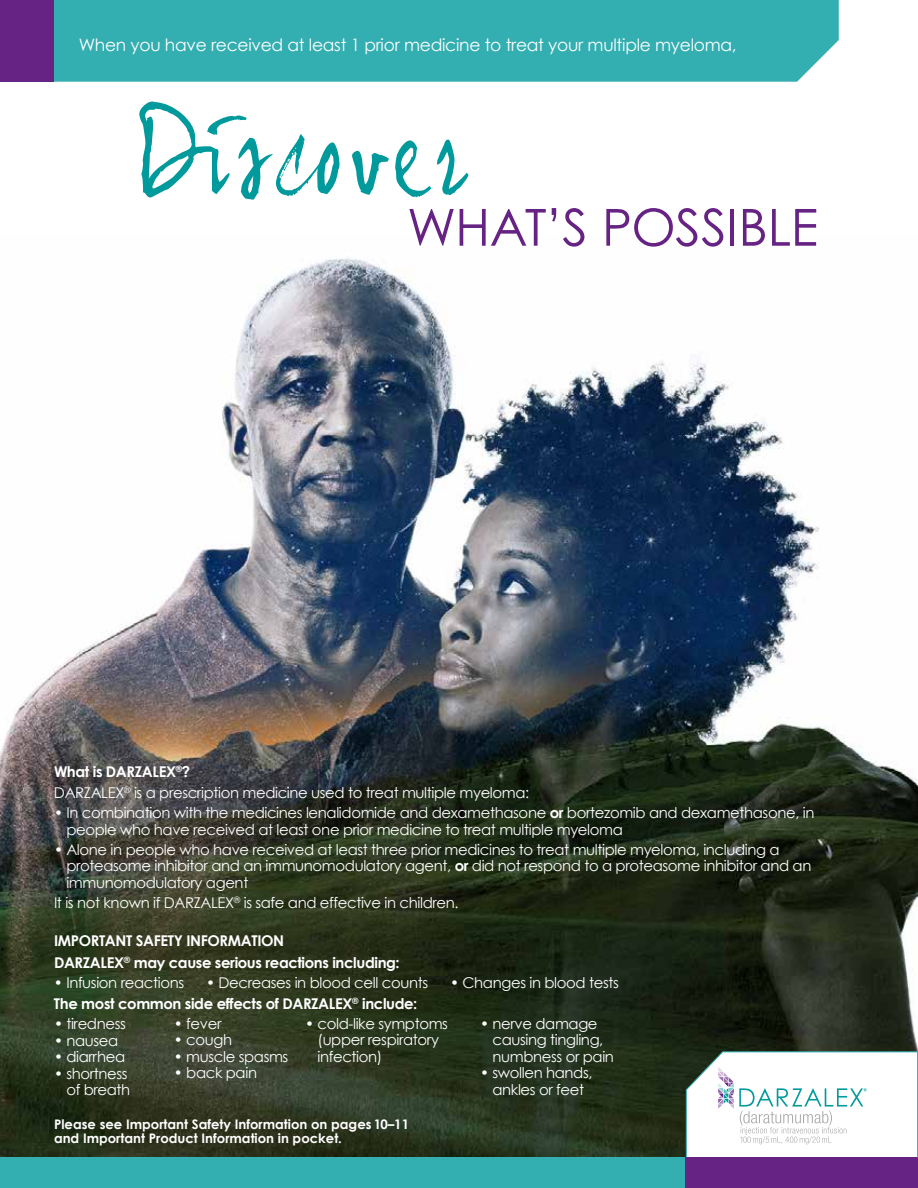
<style>
.page{position:relative;width:918px;height:1188px;background:#fff}
.page>*{position:absolute;margin:0;border:0;box-sizing:border-box;transform-origin:0 0}
.t1{font:51.15px "Century Gothic";letter-spacing:-.01em;color:#662383}
.t2{font:17.1px "Century Gothic";letter-spacing:-.015em;color:#fff}
.t3{font:14.85px/16.5px "Century Gothic";letter-spacing:-.025em;color:#fff}
.t4{font:700 14.85px/21.3px "Century Gothic";letter-spacing:-.025em;color:#fff}
.t5{font:700 13.2px/14.9px "Century Gothic";color:#fff}
.s1{font-weight:700}
</style>
<div class="page">
<img style="left:0;top:257px;width:918px;height:901px">
<div style="left:54px;top:0;width:785px;height:82px;background:#33aeb1"></div>
<div style="left:0;top:0;width:54px;height:82px;background:#662383"></div>
<svg style="left:139px;top:102px;width:330px;height:98px"></svg>
<div style="left:0;top:1158px;width:707px;height:30px;background:#33aeb1"></div>
<div style="left:686px;top:1158px;width:232px;height:30px;background:#662383"></div>
<svg style="left:685px;top:1051px;width:232px;height:118px"></svg>
<hr style="left:917px;top:1051px;width:1px;height:107px;background:#33aeb1">
<p class="t2" style="left:79px;top:35px;width:659px">When you have received at least 1 prior medicine to treat your multiple myeloma,</p>
<h1 class="t1" style="left:407px;top:196px;width:413px">WHAT’S POSSIBLE</h1>
<p class="t3" style="left:54px;top:760px;width:477px;line-height:21.3px"><span class="s1">What is DARZALEX</span><sup>®</sup><span class="s1">?<br></span>DARZALEX<sup>®</sup> is a prescription medicine used to treat multiple myeloma:</p>
<p class="t3" style="left:66px;top:804px;width:750px;text-indent:-12px">• In combination with the medicines lenalidomide and dexamethasone <span class="s1">or</span> bortezomib and dexamethasone, in people who have received at least one prior medicine to treat multiple myeloma</p>
<p class="t3" style="left:66px;top:841px;width:747px;text-indent:-12px">• Alone in people who have received at least three prior medicines to treat multiple myeloma, including a proteasome inhibitor and an immunomodulatory agent, <span class="s1">or</span> did not respond to a proteasome inhibitor and an immunomodulatory agent</p>
<p class="t3" style="left:54px;top:894px;width:406px">It is not known if DARZALEX<sup>®</sup> is safe and effective in children.</p>
<p class="t4" style="left:54px;top:930px;width:347px">IMPORTANT SAFETY INFORMATION<br>DARZALEX<sup>®</sup> may cause serious reactions including:</p>
<p class="t3" style="left:54px;top:974px;width:132px">• Infusion reactions</p>
<p class="t3" style="left:206px;top:974px;width:223px">• Decreases in blood cell counts</p>
<p class="t3" style="left:450px;top:974px;width:170px">• Changes in blood tests</p>
<p class="t4" style="left:54px;top:993px;width:365px">The most common side effects of DARZALEX<sup>®</sup> include:</p>
<p class="t3" style="left:54px;top:1015px;width:73px">• tiredness</p>
<p class="t3" style="left:54px;top:1032px;width:66px">• nausea</p>
<p class="t3" style="left:54px;top:1048px;width:73px">• diarrhea</p>
<p class="t3" style="left:54px;top:1065px;width:78px;text-align:right">• shortness of breath</p>
<p class="t3" style="left:318px;top:1015px;width:132px;text-indent:-12px">• cold-like symptoms (upper respiratory infection)</p>
<p class="t3" style="left:493px;top:1015px;width:123px;text-indent:-12px">• nerve damage causing tingling, numbness or pain</p>
<p class="t3" style="left:480px;top:1064px;width:114px;text-align:center">• swollen hands, ankles or feet</p>
<p class="t3" style="left:174px;top:1015px;width:49px">• fever</p>
<p class="t3" style="left:174px;top:1031px;width:60px">• cough</p>
<p class="t3" style="left:174px;top:1048px;width:116px">• muscle spasms</p>
<p class="t3" style="left:174px;top:1064px;width:85px">• back pain</p>
<p class="t5" style="left:54px;top:1116px;width:357px">Please see Important Safety Information on pages 10–11 and Important Product Information in pocket.</p>
</div>
